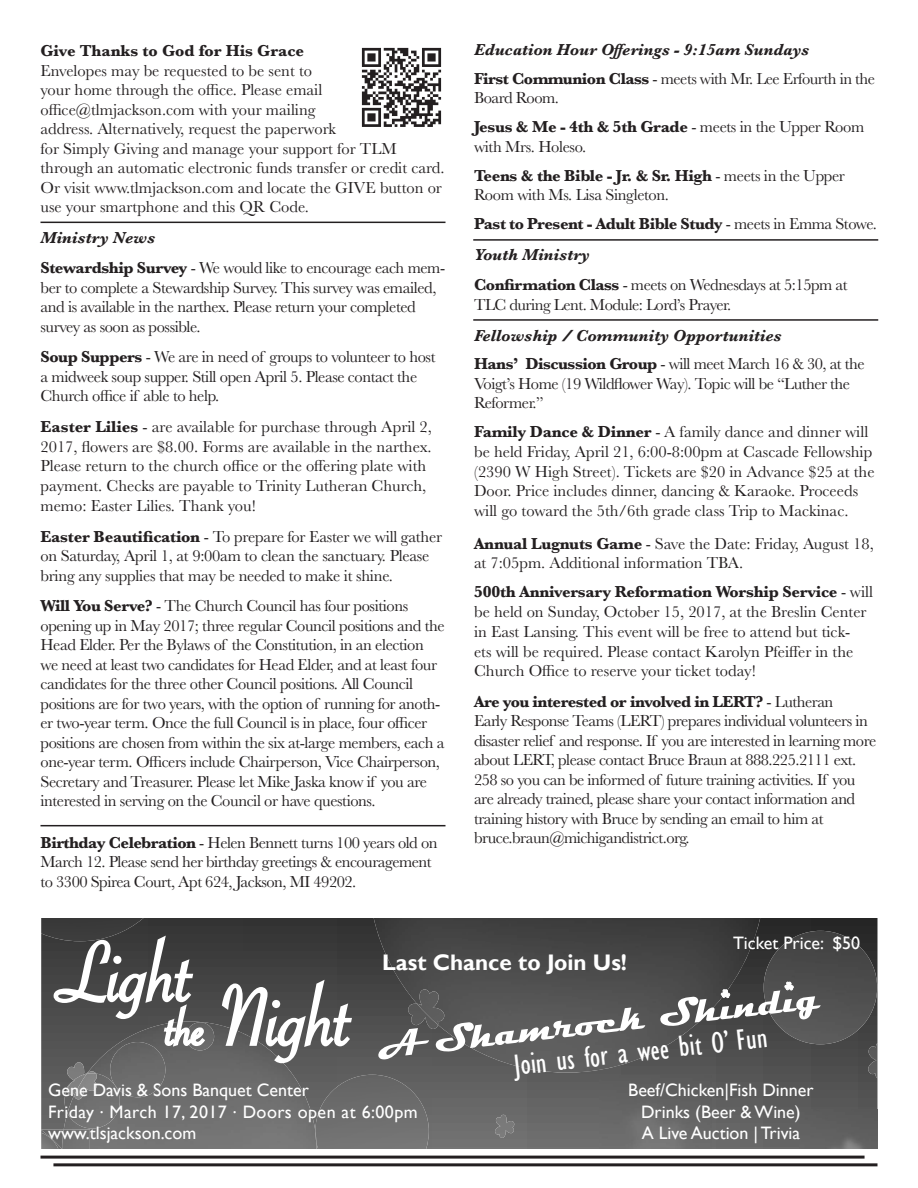
<style>
.page{position:relative;width:918px;height:1188px;background:#fff}
.page>*{position:absolute;margin:0;border:0;box-sizing:border-box;transform-origin:0 0}
.t1{font:condensed 30px "Gill Sans";color:#fff}
.t2{font:700 22.5px "Gill Sans";color:#fff}
.t3{font:18px/21.6px "Gill Sans";color:#fff}
.t4{font:16.5px/19.5px "Baskerville";letter-spacing:-.025em;color:#231f20}
.t5{font:16.5px/19.8px "Baskerville";color:#231f20}
.t6{font:italic 700 16.5px/28.5px "Baskerville";color:#231f20}
.t7{font:700 16.5px "Baskerville";color:#231f20}
.s1{font-weight:700;font-style:italic}
.s2{font-weight:700}
.s3{font-style:normal}
.s4{font-weight:400;font-style:normal}
</style>
<div class="page">
<img style="left:361px;top:47px;width:81px;height:80px">
<hr style="left:40px;top:222px;width:406px;height:1px;background:#231f20">
<hr style="left:473px;top:319px;width:405px;height:2px;background:#231f20">
<hr style="left:40px;top:1156px;width:825px;height:3px;background:#231f20">
<hr style="left:53px;top:1163px;width:825px;height:3px;background:#231f20">
<hr style="left:473px;top:239px;width:405px;height:2px;background:#231f20">
<svg style="left:41px;top:918px;width:837px;height:231px;background:#4e4e4e"></svg>
<img style="left:764px;top:931px;width:113px;height:113px">
<img style="left:317px;top:1075px;width:112px;height:74px">
<img style="left:374px;top:918px;width:147px;height:149px">
<img style="left:64px;top:1021px;width:253px;height:128px">
<img style="left:67px;top:1074px;width:53px;height:55px">
<img style="left:109px;top:1049px;width:58px;height:48px">
<img style="left:186px;top:1022px;width:28px;height:28px">
<div style="left:41px;top:918px;width:103px;height:23px;background:#393939"></div>
<img style="left:800px;top:1109px;width:78px;height:40px">
<img style="left:868px;top:1043px;width:10px;height:35px">
<img style="left:41px;top:1129px;width:49px;height:20px">
<img style="left:41px;top:1133px;width:17px;height:16px">
<img style="left:600px;top:1076px;width:112px;height:73px">
<img style="left:495px;top:1115px;width:19px;height:23px">
<img style="left:66px;top:1062px;width:22px;height:28px">
<img style="left:67px;top:1074px;width:7px;height:22px">
<svg style="left:87px;top:1071px;width:9px;height:2px"></svg>
<img style="left:74px;top:1073px;width:23px;height:26px">
<svg style="left:52px;top:933px;width:155px;height:116px"></svg>
<svg style="left:220px;top:977px;width:134px;height:88px"></svg>
<svg style="left:378px;top:982px;width:443px;height:78px;background:#686868"></svg>
<hr style="left:40px;top:825px;width:406px;height:1px;background:#231f20">
<p class="t7" style="left:40px;top:39px;width:265px">Give Thanks to God for His Grace</p>
<p class="t5" style="left:40px;top:61px;width:406px">Envelopes may be requested to be sent to<br>your home through the office. Please email office@tlmjackson.com with your mailing<br>address. Alternatively, request the paperwork<br>for Simply Giving and manage your support for TLM through an automatic electronic funds transfer or credit card.<br>Or visit www.tlmjackson.com and locate the GIVE button or use your smartphone and this QR Code.</p>
<p class="t4" style="left:40px;top:223px;width:406px;line-height:30.3px"><span class="s1">Ministry News<br></span><span class="s2">Stewardship Survey</span> - We would like to encourage each mem-</p>
<p class="t4" style="left:40px;top:278px;width:398px">ber to complete a Stewardship Survey. This survey was emailed, and is available in the narthex. Please return your completed survey as soon as possible.</p>
<p class="t4" style="left:40px;top:347px;width:397px"><span class="s2">Soup Suppers</span> - We are in need of groups to volunteer to host a midweek soup supper. Still open April 5. Please contact the<br>Church office if able to help.</p>
<p class="t5" style="left:40px;top:417px;width:393px"><span class="s2">Easter Lilies</span> - are available for purchase through April 2, 2017, flowers are $8.00. Forms are available in the narthex.<br>Please return to the church office or the offering plate with payment. Checks are payable to Trinity Lutheran Church, memo: Easter Lilies. Thank you!</p>
<p class="t4" style="left:40px;top:527px;width:403px"><span class="s2">Easter Beautification</span> - To prepare for Easter we will gather on Saturday, April 1, at 9:00am to clean the sanctuary. Please bring any supplies that may be needed to make it shine.</p>
<p class="t4" style="left:40px;top:597px;width:406px"><span class="s2">Will You Serve?</span> - The Church Council has four positions opening up in May 2017; three regular Council positions and the Head Elder. Per the Bylaws of the Constitution, in an election we need at least two candidates for Head Elder, and at least four candidates for the three other Council positions. All Council positions are for two years, with the option of running for anoth&shy;er two-year term. Once the full Council is in place, four officer positions are chosen from within the six at-large members, each a one-year term. Officers include Chairperson, Vice Chairperson, Secretary and Treasurer. Please let Mike Jaska know if you are interested in serving on the Council or have questions.</p>
<p class="t4" style="left:40px;top:833px;width:399px"><span class="s2">Birthday Celebration</span> - Helen Bennett turns 100 years old on<br>March 12. Please send her birthday greetings &amp; encouragement to 3300 Spirea Court, Apt 624, Jackson, MI 49202.</p>
<p class="t6" style="left:474px;top:36px;width:402px">Education Hour Offerings - 9:15am Sundays<br><span class="s3">First Communion Class</span> <span class="s4">- meets with Mr. Lee Erfourth in the</span></p>
<p class="t4" style="left:474px;top:84px;width:392px;line-height:28.8px">Board Room.<br><span class="s2">Jesus &amp; Me - 4th &amp; 5th Grade</span> - meets in the Upper Room</p>
<p class="t4" style="left:474px;top:132px;width:372px;line-height:28.8px">with Mrs. Holeso.<br><span class="s2">Teens &amp; the Bible - Jr. &amp; Sr. High</span> - meets in the Upper</p>
<p class="t4" style="left:474px;top:181px;width:404px;line-height:28.8px">Room with Ms. Lisa Singleton.<br><span class="s2">Past to Present - Adult Bible Study</span> - meets in Emma Stowe.</p>
<p class="t4" style="left:474px;top:239px;width:375px;line-height:30.6px"><span class="s1">Youth Ministry<br></span><span class="s2">Confirmation Class</span> - meets on Wednesdays at 5:15pm at</p>
<p class="t4" style="left:474px;top:295px;width:259px">TLC during Lent. Module: Lord’s Prayer.</p>
<p class="t6" style="left:474px;top:321px;width:392px">Fellowship / Community Opportunities<br><span class="s3">Hans’ Discussion Group</span> <span class="s4">- will meet March 16 &amp; 30, at the</span></p>
<p class="t4" style="left:474px;top:374px;width:378px">Voigt’s Home (19 Wildflower Way). Topic will be “Luther the<br>Reformer.”</p>
<p class="t5" style="left:474px;top:422px;width:402px"><span class="s2">Family Dance &amp; Dinner</span> - A family dance and dinner will be held Friday, April 21, 6:00-8:00pm at Cascade Fellowship (2390 W High Street). Tickets are $20 in Advance $25 at the Door. Price includes dinner, dancing &amp; Karaoke. Proceeds will go toward the 5th/6th grade class Trip to Mackinac.</p>
<p class="t5" style="left:474px;top:534px;width:401px"><span class="s2">Annual Lugnuts Game</span> - Save the Date: Friday, August 18, at 7:05pm. Additional information TBA.</p>
<p class="t5" style="left:474px;top:582px;width:401px"><span class="s2">500th Anniversary Reformation Worship Service</span> - will be held on Sunday, October 15, 2017, at the Breslin Center in East Lansing. This event will be free to attend but tick-<br>ets will be required. Please contact Karolyn Pfeiffer in the Church Office to reserve your ticket today!</p>
<p class="t4" style="left:474px;top:692px;width:404px"><span class="s2">Are you interested or involved in LERT?</span> - Lutheran<br>Early Response Teams (LERT) prepares individual volunteers in disaster relief and response. If you are interested in learning more about LERT, please contact Bruce Braun at 888.225.2111 ext.<br>258 so you can be informed of future training activities. If you are already trained, please share your contact information and training history with Bruce by sending an email to him at bruce.braun@michigandistrict.org.</p>
<p class="t3" style="left:733px;top:933px;width:129px">Ticket Price: $50</p>
<h2 class="t2" style="left:382px;top:949px;width:247px">Last Chance to Join Us!</h2>
<h1 class="t1" style="left:512px;top:1049px;width:256px;rotate:-7deg">Join us for a wee bit O’ Fun</h1>
<p class="t3" style="left:48px;top:1080px;width:371px">Gene Davis &amp; Sons Banquet Center<br>Friday . March 17, 2017 . Doors open at 6:00pm www.tlsjackson.com</p>
<p class="t3" style="left:628px;top:1080px;width:187px;text-align:center">Beef/Chicken|Fish Dinner<br>Drinks (Beer &amp; Wine)<br>A Live Auction | Trivia</p>
</div>
